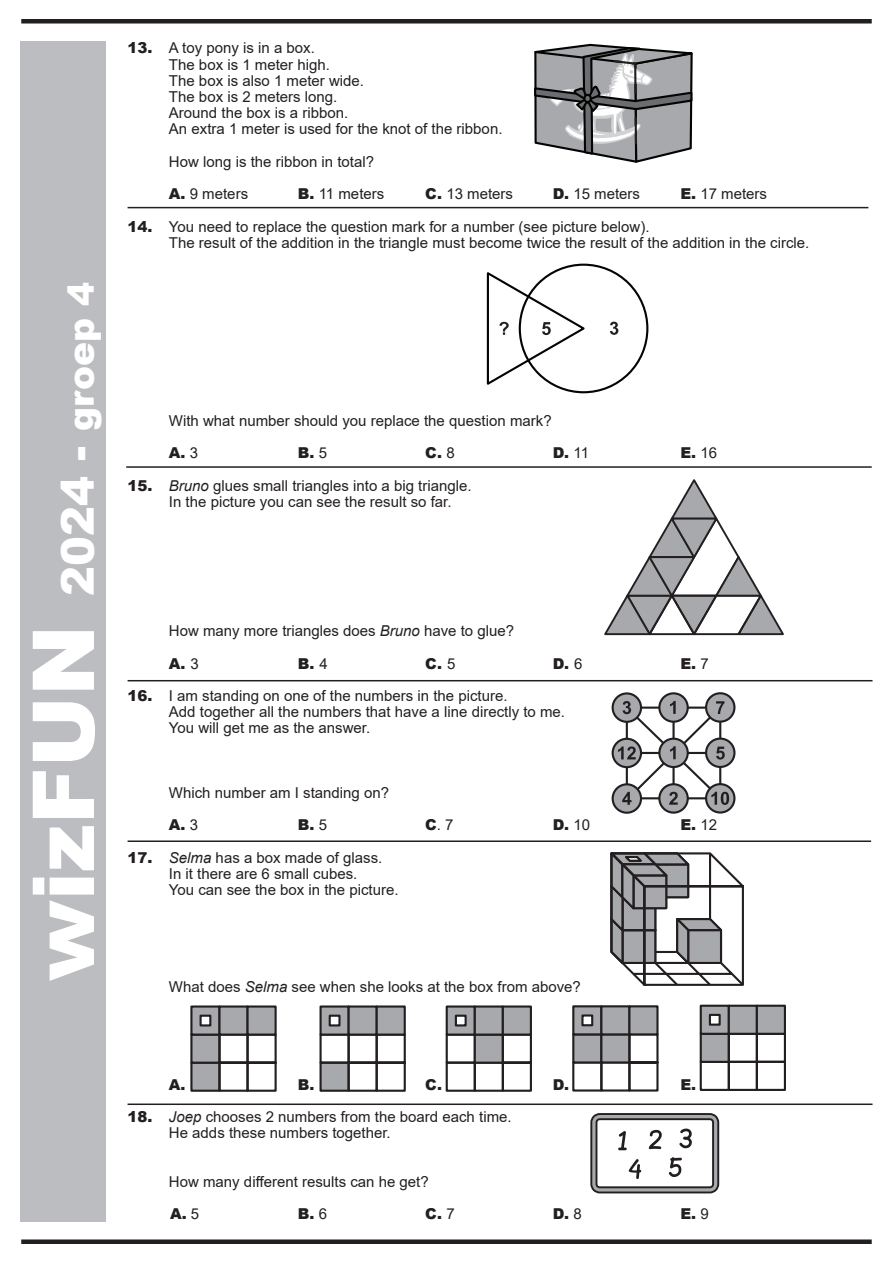
<style>
.page{position:relative;width:893px;height:1263px;background:#fff}
.page>*{position:absolute;margin:0;border:0;box-sizing:border-box;transform-origin:0 0}
.t1{font:900 85.5px "Arial";color:#fff}
.t2{font:15px/16.2px "Arial";color:#231f20}
.t3{font:900 15px "Arial";color:#231f20}
.s1{font-size:45px}
.s2{font-size:36px}
.s3{font-weight:900}
.s4{font-weight:400}
.s5{font-style:italic}
</style>
<div class="page">
<div style="left:21px;top:41px;width:85px;height:1180px;background:#bcbdc0"></div>
<hr style="left:128px;top:680px;width:744px;height:1px;background:#231f20">
<hr style="left:128px;top:1103px;width:744px;height:2px;background:#231f20">
<hr style="left:128px;top:207px;width:740px;height:1px;background:#231f20">
<div style="left:21px;top:1239px;width:851px;height:5px;background:#231f20"></div>
<div style="left:21px;top:19px;width:851px;height:5px;background:#231f20"></div>
<hr style="left:128px;top:840px;width:743px;height:2px;background:#231f20">
<hr style="left:126px;top:466px;width:746px;height:2px;background:#231f20">
<svg style="left:190px;top:1004px;width:596px;height:88px"></svg>
<div style="left:246px;top:1005px;width:31px;height:31px;background:#a8a9ad;border:2px solid #231f20"></div>
<div style="left:376px;top:1005px;width:30px;height:31px;background:#a8a9ad;border:2px solid #231f20"></div>
<div style="left:502px;top:1005px;width:30px;height:31px;background:#a8a9ad;border:2px solid #231f20"></div>
<div style="left:628px;top:1005px;width:30px;height:30px;background:#a8a9ad;border:2px solid #231f20"></div>
<div style="left:756px;top:1005px;width:30px;height:30px;background:#a8a9ad;border:2px solid #231f20"></div>
<svg style="left:604px;top:479px;width:180px;height:157px"></svg>
<svg style="left:613px;top:693px;width:28px;height:29px"></svg>
<div style="left:612px;top:692px;width:30px;height:31px;border:2px solid #231f20;border-radius:50%"></div>
<svg style="left:706px;top:693px;width:28px;height:29px"></svg>
<div style="left:705px;top:692px;width:30px;height:31px;border:2px solid #231f20;border-radius:50%"></div>
<svg style="left:613px;top:739px;width:28px;height:28px"></svg>
<div style="left:612px;top:738px;width:30px;height:30px;border:2px solid #231f20;border-radius:50%"></div>
<svg style="left:706px;top:739px;width:28px;height:28px"></svg>
<div style="left:705px;top:737px;width:30px;height:31px;border:2px solid #231f20;border-radius:50%"></div>
<svg style="left:613px;top:784px;width:28px;height:29px"></svg>
<div style="left:612px;top:783px;width:30px;height:31px;border:2px solid #231f20;border-radius:50%"></div>
<svg style="left:706px;top:784px;width:28px;height:28px"></svg>
<div style="left:705px;top:783px;width:30px;height:30px;border:2px solid #231f20;border-radius:50%"></div>
<svg style="left:659px;top:693px;width:29px;height:29px"></svg>
<div style="left:658px;top:692px;width:31px;height:31px;border:2px solid #231f20;border-radius:50%"></div>
<svg style="left:659px;top:784px;width:29px;height:29px"></svg>
<div style="left:658px;top:783px;width:31px;height:31px;border:2px solid #231f20;border-radius:50%"></div>
<svg style="left:618px;top:701px;width:111px;height:104px"></svg>
<svg style="left:590px;top:1113px;width:130px;height:81px"></svg>
<svg style="left:610px;top:852px;width:134px;height:134px"></svg>
<svg style="left:486px;top:263px;width:163px;height:131px"></svg>
<svg style="left:534px;top:43px;width:159px;height:120px"></svg>
<h1 class="t1" style="left:1px;top:981px;width:701px;rotate:-90deg">wizFUN <span class="s1">2024 -</span> <span class="s2">groep 4</span></h1>
<p class="t2" style="left:169px;top:40px;width:335px;text-indent:-41px"><span class="s3">13.</span> A toy pony is in a box.<br>The box is 1 meter high.<br>The box is also 1 meter wide.<br>The box is 2 meters long.<br>Around the box is a ribbon.<br>An extra 1 meter is used for the knot of the ribbon.</p>
<p class="t2" style="left:169px;top:145px;width:207px;line-height:32.4px">How long is the ribbon in total?<br><span class="s3">A.</span> 9 meters</p>
<p class="t2" style="left:298px;top:186px;width:88px"><span class="s3">B.</span> 11 meters</p>
<p class="t2" style="left:425px;top:186px;width:89px"><span class="s3">C.</span> 13 meters</p>
<p class="t2" style="left:553px;top:186px;width:89px"><span class="s3">D.</span> 15 meters</p>
<p class="t2" style="left:680px;top:186px;width:88px"><span class="s3">E.</span> 17 meters</p>
<p class="t2" style="left:169px;top:218px;width:642px;text-indent:-41px"><span class="s3">14.</span> You need to replace the question mark for a number (see picture below).<br>The result of the addition in the triangle must become twice the result of the addition in the circle.</p>
<p class="t2" style="left:169px;top:404px;width:384px;line-height:32.4px">With what number should you replace the question mark?<br><span class="s3">A.</span> 3</p>
<p class="t3" style="left:298px;top:442px;width:31px">B. <span class="s4">5</span></p>
<p class="t3" style="left:425px;top:442px;width:31px">C. <span class="s4">8</span></p>
<p class="t3" style="left:553px;top:442px;width:38px">D. <span class="s4">11</span></p>
<p class="t3" style="left:680px;top:442px;width:38px">E. <span class="s4">16</span></p>
<p class="t2" style="left:169px;top:477px;width:304px;text-indent:-41px"><span class="s3">15.</span> <span class="s5">Bruno</span> glues small triangles into a big triangle.<br>In the picture you can see the result so far.</p>
<p class="t2" style="left:169px;top:615px;width:347px;line-height:32.4px">How many more triangles does <span class="s5">Bruno</span> have to glue?<br><span class="s3">A.</span> 3</p>
<p class="t3" style="left:298px;top:652px;width:32px">B. <span class="s4">4</span></p>
<p class="t3" style="left:425px;top:652px;width:32px">C. <span class="s4">5</span></p>
<p class="t3" style="left:553px;top:652px;width:31px">D. <span class="s4">6</span></p>
<p class="t3" style="left:680px;top:652px;width:30px">E. <span class="s4">7</span></p>
<p class="t2" style="left:169px;top:687px;width:398px;text-indent:-41px"><span class="s3">16.</span> I am standing on one of the numbers in the picture.<br>Add together all the numbers that have a line directly to me.<br>You will get me as the answer.</p>
<p class="t2" style="left:169px;top:776px;width:222px;line-height:32.4px">Which number am I standing on?<br><span class="s3">A.</span> 3</p>
<p class="t3" style="left:298px;top:814px;width:31px">B. <span class="s4">5</span></p>
<p class="t2" style="left:425px;top:817px;width:30px"><span class="s3">C</span>. 7</p>
<p class="t3" style="left:553px;top:814px;width:39px">D. <span class="s4">10</span></p>
<p class="t3" style="left:680px;top:814px;width:38px">E. <span class="s4">12</span></p>
<p class="t2" style="left:169px;top:849px;width:231px;text-indent:-41px"><span class="s3">17.</span> <span class="s5">Selma</span> has a box made of glass.<br>In it there are 6 small cubes.<br>You can see the box in the picture.</p>
<p class="t2" style="left:169px;top:979px;width:413px">What does <span class="s5">Selma</span> see when she looks at the box from above?</p>
<p class="t3" style="left:169px;top:1073px;width:18px">A.</p>
<p class="t3" style="left:298px;top:1073px;width:18px">B.</p>
<p class="t3" style="left:425px;top:1073px;width:18px">C.</p>
<p class="t3" style="left:553px;top:1073px;width:18px">D.</p>
<p class="t3" style="left:680px;top:1073px;width:17px">E.</p>
<p class="t2" style="left:169px;top:1108px;width:344px;text-indent:-41px"><span class="s3">18.</span> <span class="s5">Joep</span> chooses 2 numbers from the board each time.<br>He adds these numbers together.</p>
<p class="t2" style="left:169px;top:1165px;width:261px;line-height:32.4px">How many different results can he get?<br><span class="s3">A.</span> 5</p>
<p class="t3" style="left:298px;top:1203px;width:31px">B. <span class="s4">6</span></p>
<p class="t3" style="left:425px;top:1203px;width:31px">C. <span class="s4">7</span></p>
<p class="t3" style="left:553px;top:1203px;width:30px">D. <span class="s4">8</span></p>
<p class="t3" style="left:680px;top:1203px;width:30px">E. <span class="s4">9</span></p>
</div>
